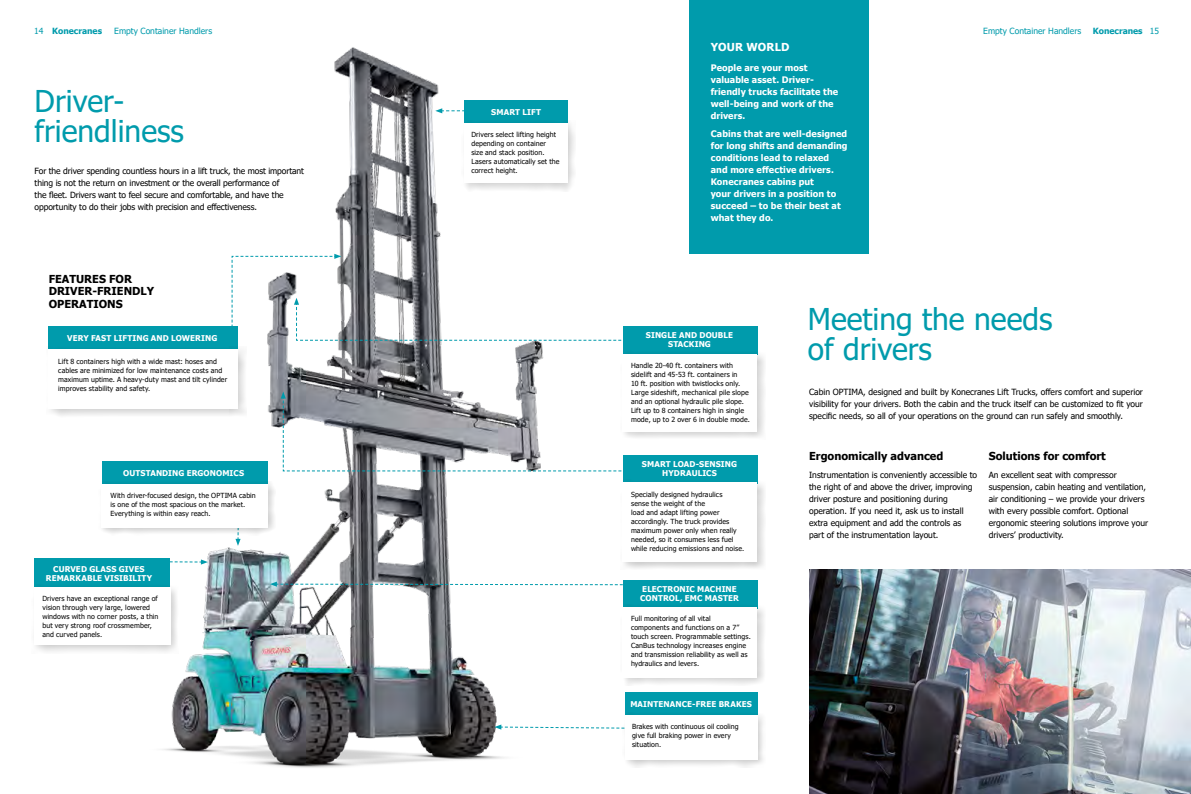
<style>
.page{position:relative;width:1191px;height:794px;background:#fff}
.page>*{position:absolute;margin:0;border:0;box-sizing:border-box;transform-origin:0 0}
.t1{font:30px/30px "Tahoma";color:#009bac}
.t2{font:700 11px/12.5px "Tahoma";color:#000}
.t3{font:700 11px "Tahoma";letter-spacing:.01em;color:#fff}
.t4{font:700 9px/12px "Tahoma";letter-spacing:.005em;color:#fff}
.t5{font:8.5px/12px "Tahoma";color:#000}
.t6{font:8.5px "Tahoma";color:#009bac}
.t7{font:700 8.5px "Tahoma";color:#009bac}
.t8{font:700 8px/9px "Tahoma";letter-spacing:.015em;color:#fff;text-align:center}
.t9{font:7px/9px "Tahoma";letter-spacing:.015em;color:#000}
.s1{font-weight:400}
</style>
<div class="page">
<img style="left:162px;top:47px;width:343px;height:721px">
<img style="left:809px;top:569px;width:382px;height:225px">
<svg style="left:270px;top:581px;width:353px;height:5px"></svg>
<svg style="left:235px;top:536px;width:6px;height:10px"></svg>
<div style="left:623px;top:580px;width:134px;height:28px;background:#009bac"></div>
<div style="left:620px;top:604px;width:145px;height:82px;background:#000;opacity:.2"></div>
<div style="left:622px;top:607px;width:135px;height:70px;background:#fff"></div>
<div style="left:623px;top:455px;width:134px;height:28px;background:#009bac"></div>
<div style="left:620px;top:479px;width:145px;height:91px;background:#000;opacity:.2"></div>
<div style="left:622px;top:482px;width:135px;height:80px;background:#fff"></div>
<div style="left:623px;top:326px;width:134px;height:28px;background:#009bac"></div>
<div style="left:620px;top:351px;width:145px;height:89px;background:#000;opacity:.2"></div>
<div style="left:622px;top:353px;width:135px;height:78px;background:#fff"></div>
<svg style="left:494px;top:724px;width:128px;height:5px"></svg>
<div style="left:625px;top:692px;width:132px;height:23px;background:#009bac"></div>
<div style="left:622px;top:712px;width:143px;height:55px;background:#000;opacity:.2"></div>
<div style="left:625px;top:715px;width:132px;height:44px;background:#fff"></div>
<div style="left:49px;top:326px;width:189px;height:24px;background:#009bac"></div>
<div style="left:46px;top:346px;width:200px;height:72px;background:#000;opacity:.2"></div>
<div style="left:49px;top:349px;width:189px;height:60px;background:#fff"></div>
<div style="left:102px;top:461px;width:166px;height:23px;background:#009bac"></div>
<div style="left:99px;top:481px;width:177px;height:55px;background:#000;opacity:.2"></div>
<div style="left:101px;top:484px;width:167px;height:43px;background:#fff"></div>
<svg style="left:170px;top:559px;width:38px;height:5px"></svg>
<svg style="left:231px;top:254px;width:404px;height:218px"></svg>
<div style="left:34px;top:558px;width:136px;height:60px;background:#009bac"></div>
<div style="left:31px;top:584px;width:147px;height:69px;background:#000;opacity:.2"></div>
<div style="left:34px;top:587px;width:136px;height:58px;background:#fff"></div>
<div style="left:464px;top:100px;width:104px;height:23px;background:#009bac"></div>
<div style="left:461px;top:120px;width:115px;height:71px;background:#000;opacity:.2"></div>
<div style="left:464px;top:123px;width:104px;height:59px;background:#fff"></div>
<div style="left:689px;top:0;width:180px;height:254px;background:#009bac"></div>
<svg style="left:435px;top:108px;width:29px;height:5px"></svg>
<p class="t7" style="left:34px;top:25px;width:70px"><span class="s1">14</span> Konecranes</p>
<p class="t6" style="left:114px;top:25px;width:99px">Empty Container Handlers</p>
<p class="t6" style="left:983px;top:25px;width:99px">Empty Container Handlers</p>
<p class="t7" style="left:1092px;top:25px;width:68px">Konecranes <span class="s1">15</span></p>
<h1 class="t1" style="left:35px;top:87px;width:151px">Driver&shy;friendliness</h1>
<p class="t5" style="left:35px;top:165px;width:271px">For the driver spending countless hours in a lift truck, the most important thing is not the return on investment or the overall performance of<br>the fleet. Drivers want to feel secure and comfortable, and have the opportunity to do their jobs with precision and effectiveness.</p>
<h2 class="t2" style="left:49px;top:273px;width:107px">FEATURES FOR<br>DRIVER-FRIENDLY<br>OPERATIONS</h2>
<p class="t8" style="left:67px;top:334px;width:152px">VERY FAST LIFTING AND LOWERING</p>
<p class="t9" style="left:58px;top:357px;width:170px">Lift 8 containers high with a wide mast: hoses and cables are minimized for low maintenance costs and maximum uptime. A heavy-duty mast and tilt cylinder improves stability and safety.</p>
<p class="t8" style="left:123px;top:468px;width:122px">OUTSTANDING ERGONOMICS</p>
<p class="t9" style="left:111px;top:491px;width:147px">With driver-focused design, the OPTIMA cabin is one of the most spacious on the market.<br>Everything is within easy reach.</p>
<p class="t8" style="left:46px;top:565px;width:108px">CURVED GLASS GIVES<br>REMARKABLE VISIBILITY</p>
<p class="t9" style="left:42px;top:594px;width:118px">Drivers have an exceptional range of vision through very large, lowered windows with no corner posts, a thin but very strong roof crossmember, and curved panels.</p>
<p class="t8" style="left:491px;top:107px;width:51px">SMART LIFT</p>
<p class="t9" style="left:471px;top:130px;width:90px">Drivers select lifting height depending on container<br>size and stack position.<br>Lasers automatically set the correct height.</p>
<h2 class="t3" style="left:711px;top:39px;width:80px">YOUR WORLD</h2>
<p class="t4" style="left:711px;top:62px;width:129px">People are your most valuable asset. Driver&shy;friendly trucks facilitate the well-being and work of the drivers.</p>
<p class="t4" style="left:711px;top:128px;width:138px">Cabins that are well-designed for long shifts and demanding conditions lead to relaxed and more effective drivers.<br>Konecranes cabins put<br>your drivers in a position to succeed – to be their best at what they do.</p>
<p class="t8" style="left:646px;top:331px;width:89px">SINGLE AND DOUBLE<br>STACKING</p>
<p class="t9" style="left:631px;top:361px;width:120px">Handle 20-40 ft. containers with sidelift and 45-53 ft. containers in<br>10 ft. position with twistlocks only.<br>Large sideshift, mechanical pile slope and an optional hydraulic pile slope.<br>Lift up to 8 containers high in single mode, up to 2 over 6 in double mode.</p>
<p class="t8" style="left:642px;top:460px;width:97px">SMART LOAD-SENSING<br>HYDRAULICS</p>
<p class="t9" style="left:631px;top:490px;width:115px">Specially designed hydraulics<br>sense the weight of the<br>load and adapt lifting power accordingly. The truck provides maximum power only when really needed, so it consumes less fuel while reducing emissions and noise.</p>
<p class="t8" style="left:640px;top:584px;width:100px;text-align:left">ELECTRONIC MACHINE<br>CONTROL, EMC MASTER</p>
<p class="t9" style="left:631px;top:615px;width:121px">Full monitoring of all vital components and functions on a 7” touch screen. Programmable settings.<br>CanBus technology increases engine and transmission reliability as well as hydraulics and levers.</p>
<p class="t8" style="left:630px;top:699px;width:123px">MAINTENANCE-FREE BRAKES</p>
<p class="t9" style="left:632px;top:722px;width:108px">Brakes with continuous oil cooling give full braking power in every situation.</p>
<h1 class="t1" style="left:808px;top:306px;width:246px">Meeting the needs of drivers</h1>
<p class="t5" style="left:809px;top:386px;width:335px;text-align:justify">Cabin OPTIMA, designed and built by Konecranes Lift Trucks, offers comfort and superior visibility for your drivers. Both the cabin and the truck itself can be customized to fit your specific needs, so all of your operations on the ground can run safely and smoothly.</p>
<h2 class="t2" style="left:809px;top:450px;width:136px">Ergonomically advanced</h2>
<p class="t5" style="left:809px;top:469px;width:170px">Instrumentation is conveniently accessible to the right of and above the driver, improving driver posture and positioning during operation. If you need it, ask us to install extra equipment and add the controls as part of the instrumentation layout.</p>
<h2 class="t2" style="left:988px;top:450px;width:119px">Solutions for comfort</h2>
<p class="t5" style="left:988px;top:469px;width:161px">An excellent seat with compressor suspension, cabin heating and ventilation, air conditioning – we provide your drivers with every possible comfort. Optional ergonomic steering solutions improve your drivers’ productivity.</p>
</div>
